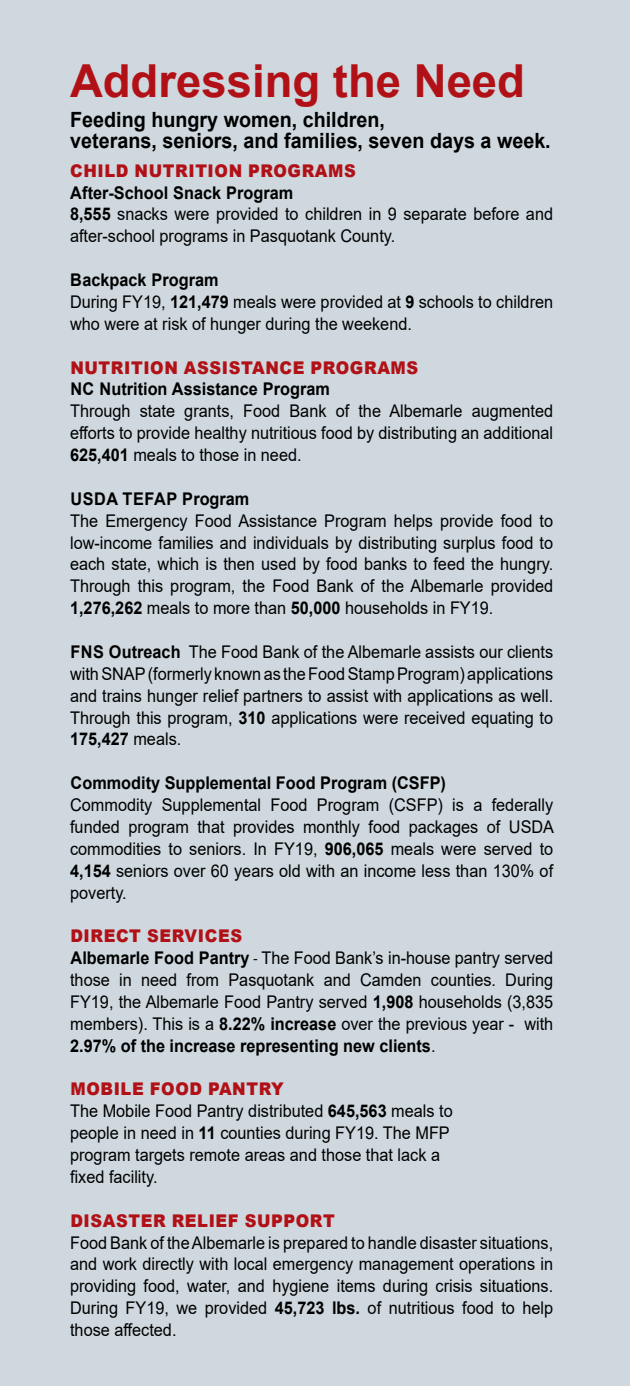
<style>
.page{position:relative;width:630px;height:1386px;background:#ced8de}
.page>*{position:absolute;margin:0;border:0;box-sizing:border-box;transform-origin:0 0}
.t1{font:700 45.5px "Arial";color:#b11116}
.t2{font:700 21px/21px "Arial";color:#000;scale:.94 1}
.t3{font:17.5px/21.9px "Arial";color:#000;text-align:justify;scale:.93 1}
.t4{font:900 17.5px "Arial";letter-spacing:.035em;color:#b11116;scale:.93 1}
.t5{font:700 17.5px "Arial";color:#000;scale:.93 1}
.t6{font:700 17.5px "Arial";letter-spacing:.02em;color:#000;scale:.93 1}
.s1{font-weight:700}
.s2{font-weight:900;color:#b11116}
.s3{font-family:"Franklin Gothic"}
</style>
<div class="page">
<h1 class="t1" style="left:70px;top:49px;width:457px">Addressing the Need</h1>
<p class="t2" style="left:70px;top:109px;width:513px">Feeding hungry women, children,<br>veterans, seniors, and families, seven days a week.</p>
<p class="t4" style="left:70px;top:158px;width:309px">CHILD NUTRITION PROGRAMS</p>
<p class="t3" style="left:70px;top:181px;width:521px;text-align:left"><span class="s1">After-School Snack Program<br>8,555</span> snacks were provided to children in 9 separate before and after-school programs in Pasquotank County.</p>
<p class="t3" style="left:70px;top:269px;width:521px;text-align:left"><span class="s1">Backpack Program<br></span>During FY19, <span class="s1">121,479</span> meals were provided at <span class="s1">9</span> schools to children who were at risk of hunger during the weekend.</p>
<p class="t4" style="left:70px;top:355px;width:376px">NUTRITION ASSISTANCE PROGRAMS</p>
<p class="t5" style="left:70px;top:377px;width:281px">NC Nutrition Assistance Program</p>
<p class="t3" style="left:70px;top:400px;width:521px">Through state grants, Food Bank of the Albemarle augmented efforts to provide healthy nutritious food by distributing an additional <span class="s1">625,401</span> meals to those in need.</p>
<p class="t6" style="left:70px;top:486px;width:194px">USDA TEFAP Program</p>
<p class="t3" style="left:70px;top:510px;width:521px">The Emergency Food Assistance Program helps provide food to low-income families and individuals by distributing surplus food to each state, which is then used by food banks to feed the hungry.<br>Through this program, the Food Bank of the Albemarle provided <span class="s1">1,276,262</span> meals to more than <span class="s1">50,000</span> households in FY19.</p>
<p class="t3" style="left:70px;top:641px;width:521px"><span class="s1">FNS Outreach</span> The Food Bank of the Albemarle assists our clients with SNAP (formerly known as the Food Stamp Program) applications and trains hunger relief partners to assist with applications as well.<br>Through this program, <span class="s1">310</span> applications were received equating to <span class="s1">175,427</span> meals.</p>
<p class="t5" style="left:70px;top:771px;width:405px">Commodity Supplemental Food Program (CSFP)</p>
<p class="t3" style="left:70px;top:794px;width:522px">Commodity Supplemental Food Program (CSFP) is a federally funded program that provides monthly food packages of USDA commodities to seniors. In FY19, <span class="s1">906,065</span> meals were served to <span class="s1">4,154</span> seniors over 60 years old with an income less than 130% of poverty.</p>
<p class="t3" style="left:70px;top:925px;width:521px;text-align:left"><span class="s2">DIRECT SERVICES<br></span><span class="s1">Albemarle Food Pantry</span> <span class="s3">-</span> The Food Bank’s in-house pantry served those in need from Pasquotank and Camden counties. During FY19, the Albemarle Food Pantry served <span class="s1">1,908</span> households (3,835 members). This is a <span class="s1">8.22% increase</span> over the previous year - with <span class="s1">2.97% of the increase representing new clients</span>.</p>
<p class="t3" style="left:70px;top:1078px;width:413px;text-align:left"><span class="s2">MOBILE FOOD PANTRY<br></span>The Mobile Food Pantry distributed <span class="s1">645,563</span> meals to people in need in <span class="s1">11</span> counties during FY19. The MFP program targets remote areas and those that lack a fixed facility.</p>
<p class="t4" style="left:70px;top:1208px;width:286px">DISASTER RELIEF SUPPORT</p>
<p class="t3" style="left:70px;top:1231px;width:521px">Food Bank of the Albemarle is prepared to handle disaster situations, and work directly with local emergency management operations in providing food, water, and hygiene items during crisis situations.<br>During FY19, we provided <span class="s1">45,723 lbs.</span> of nutritious food to help those affected.</p>
</div>
